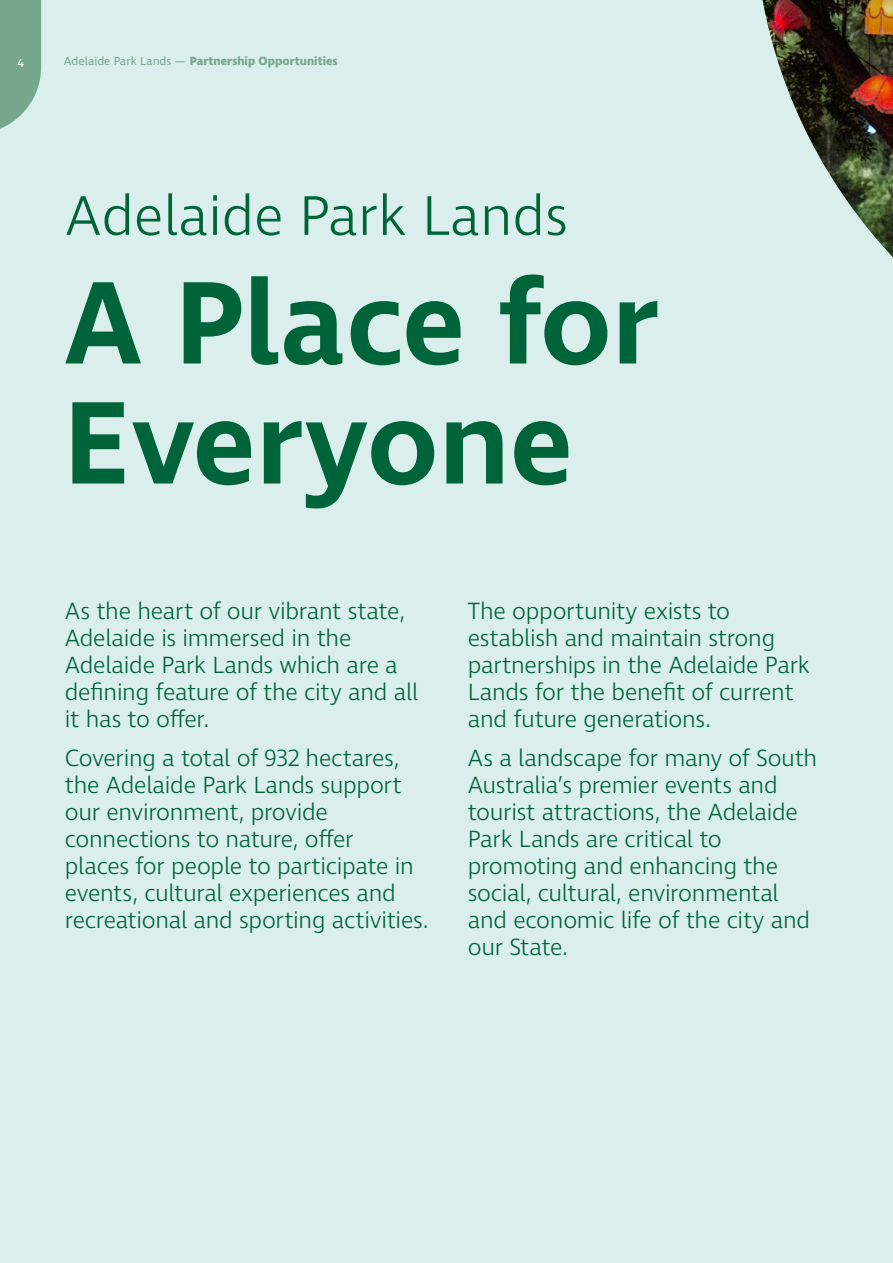
<style>
.page{position:relative;width:893px;height:1263px;background:#daefeb}
.page>*{position:absolute;margin:0;border:0;box-sizing:border-box;transform-origin:0 0}
.SH_A__DOC{font:600 120px/120px "Ingra";color:#00643b}
.SH_A__DOC-2{font:300 57px "Ingra";color:#00643b}
.Subheading{font:300 24px/27px "Ingra";letter-spacing:-.015em;color:#00643b}
.t1{font:700 12px "Ingra";color:#76a78d}
.t2{font:12px "Ingra";color:#fff}
.s1{font-weight:400}
</style>
<div class="page">
<img style="left:762px;top:0;width:131px;height:257px">
<svg style="left:0;top:0;width:41px;height:129px;background:#83b099"></svg>
<p class="t2" style="left:18px;top:55px;width:8px">4</p>
<p class="t1" style="left:64px;top:53px;width:275px"><span class="s1">Adelaide Park Lands —</span> Partnership Opportunities</p>
<p class="SH_A__DOC-2" style="left:65px;top:180px;width:505px">Adelaide Park Lands</p>
<p class="SH_A__DOC" style="left:64px;top:269px;width:598px">A Place for<br>Everyone</p>
<p class="Subheading" style="left:65px;top:598px;width:355px">As the heart of our vibrant state,<br>Adelaide is immersed in the<br>Adelaide Park Lands which are a defining feature of the city and all it has to offer.</p>
<p class="Subheading" style="left:65px;top:746px;width:366px">Covering a total of 932 hectares, the Adelaide Park Lands support our environment, provide connections to nature, offer<br>places for people to participate in events, cultural experiences and recreational and sporting activities.</p>
<p class="Subheading" style="left:468px;top:598px;width:344px">The opportunity exists to establish and maintain strong partnerships in the Adelaide Park<br>Lands for the benefit of current and future generations.</p>
<p class="Subheading" style="left:468px;top:746px;width:351px">As a landscape for many of South<br>Australia’s premier events and tourist attractions, the Adelaide<br>Park Lands are critical to promoting and enhancing the social, cultural, environmental and economic life of the city and our State.</p>
</div>
